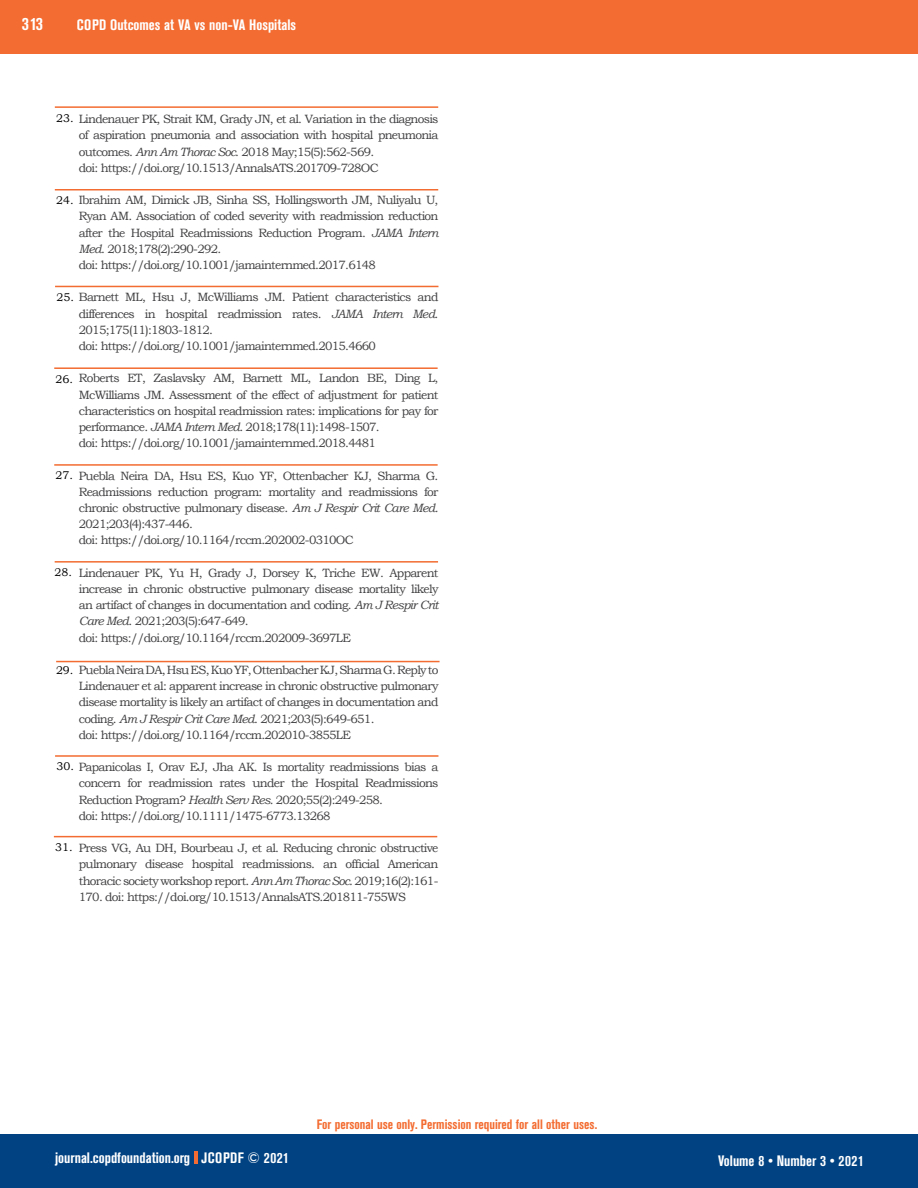
<style>
.page{position:relative;width:918px;height:1188px;background:#fff}
.page>*{position:absolute;margin:0;border:0;box-sizing:border-box;transform-origin:0 0}
.t1{font:700 condensed 18px "Akzidenz Grotesk BE";color:#fff}
.t2{font:700 condensed 15px "Akzidenz Grotesk BE";color:#fff}
.t3{font:700 condensed 13.5px "Akzidenz Grotesk BE";color:#f36c31}
.t4{font:12px/16.2px "Bookman Old Style";letter-spacing:-.06em;color:#414042}
.t5{font:11.25px "Bookman Old Style";color:#000}
.s1{font-style:italic}
.s2{font-size:11.25px;color:#000}
</style>
<div class="page">
<div style="left:0;top:1134px;width:918px;height:54px;background:#004282"></div>
<div style="left:0;top:0;width:918px;height:54px;background:#f36c31"></div>
<svg style="left:194px;top:1152px;width:3px;height:12px"></svg>
<hr style="left:54px;top:367px;width:384px;height:2px;background:#f36c31">
<hr style="left:54px;top:464px;width:384px;height:2px;background:#f36c31">
<hr style="left:55px;top:561px;width:383px;height:2px;background:#f36c31">
<hr style="left:56px;top:661px;width:384px;height:1px;background:#f36c31">
<hr style="left:55px;top:755px;width:383px;height:2px;background:#f36c31">
<hr style="left:54px;top:836px;width:383px;height:1px;background:#f36c31">
<hr style="left:55px;top:286px;width:383px;height:1px;background:#f36c31">
<hr style="left:55px;top:189px;width:383px;height:1px;background:#f36c31">
<hr style="left:55px;top:106px;width:383px;height:2px;background:#f36c31">
<h1 class="t1" style="left:22px;top:13px;width:23px">313</h1>
<p class="t2" style="left:77px;top:16px;width:221px">COPD Outcomes at VA vs non-VA Hospitals</p>
<p class="t5" style="left:56px;top:110px;width:19px">23.</p>
<p class="t4" style="left:79px;top:111px;width:361px">Lindenauer PK, Strait KM, Grady JN, et al. Variation in the diagnosis of aspiration pneumonia and association with hospital pneumonia outcomes. <span class="s1">Ann Am Thorac Soc</span>. 2018 May;15(5):562-569.<br>doi: https://doi.org/10.1513/AnnalsATS.201709-728OC</p>
<p class="t4" style="left:79px;top:192px;width:361px;text-indent:-23px"><span class="s2">24.</span> Ibrahim AM, Dimick JB, Sinha SS, Hollingsworth JM, Nuliyalu U, Ryan AM. Association of coded severity with readmission reduction after the Hospital Readmissions Reduction Program. <span class="s1">JAMA Intern Med</span>. 2018;178(2):290-292.<br>doi: https://doi.org/10.1001/jamainternmed.2017.6148</p>
<p class="t4" style="left:79px;top:289px;width:361px;text-indent:-22px"><span class="s2">25.</span> Barnett ML, Hsu J, McWilliams JM. Patient characteristics and differences in hospital readmission rates. <span class="s1">JAMA Intern Med</span>.<br>2015;175(11):1803-1812.<br>doi: https://doi.org/10.1001/jamainternmed.2015.4660</p>
<p class="t4" style="left:79px;top:370px;width:361px">Roberts ET, Zaslavsky AM, Barnett ML, Landon BE, Ding L, McWilliams JM. Assessment of the effect of adjustment for patient characteristics on hospital readmission rates: implications for pay for performance. <span class="s1">JAMA Intern Med</span>. 2018;178(11):1498-1507.<br>doi: https://doi.org/10.1001/jamainternmed.2018.4481</p>
<p class="t4" style="left:79px;top:468px;width:361px">Puebla Neira DA, Hsu ES, Kuo YF, Ottenbacher KJ, Sharma G.<br>Readmissions reduction program: mortality and readmissions for chronic obstructive pulmonary disease. <span class="s1">Am J Respir Crit Care Med.<br></span>2021;203(4):437-446.<br>doi: https://doi.org/10.1164/rccm.202002-0310OC</p>
<p class="t4" style="left:79px;top:565px;width:361px">Lindenauer PK, Yu H, Grady J, Dorsey K, Triche EW. Apparent increase in chronic obstructive pulmonary disease mortality likely an artifact of changes in documentation and coding. <span class="s1">Am J Respir Crit Care Med</span>. 2021;203(5):647-649.<br>doi: https://doi.org/10.1164/rccm.202009-3697LE</p>
<p class="t4" style="left:79px;top:662px;width:361px;text-indent:-23px"><span class="s2">29.</span> Puebla Neira DA, Hsu ES, Kuo YF, Ottenbacher KJ, Sharma G. Reply to Lindenauer et al: apparent increase in chronic obstructive pulmonary disease mortality is likely an artifact of changes in documentation and coding. <span class="s1">Am J Respir Crit Care Med</span>. 2021;203(5):649-651.<br>doi: https://doi.org/10.1164/rccm.202010-3855LE</p>
<p class="t4" style="left:79px;top:759px;width:361px;text-indent:-22px"><span class="s2">30.</span> Papanicolas I, Orav EJ, Jha AK. Is mortality readmissions bias a concern for readmission rates under the Hospital Readmissions Reduction Program? <span class="s1">Health Serv Res.</span> 2020;55(2):249-258.<br>doi: https://doi.org/10.1111/1475-6773.13268</p>
<p class="t4" style="left:79px;top:840px;width:361px;text-align:justify">Press VG, Au DH, Bourbeau J, et al. Reducing chronic obstructive pulmonary disease hospital readmissions. an official American thoracic society workshop report. <span class="s1">Ann Am Thorac Soc.</span> 2019;16(2):161- 170. doi: https://doi.org/10.1513/AnnalsATS.201811-755WS</p>
<p class="t5" style="left:56px;top:371px;width:19px">26.</p>
<p class="t5" style="left:56px;top:468px;width:19px">27.</p>
<p class="t5" style="left:55px;top:565px;width:19px">28.</p>
<p class="t5" style="left:55px;top:840px;width:19px">31.</p>
<p class="t3" style="left:317px;top:1117px;width:282px">For personal use only. Permission required for all other uses.</p>
<p class="t2" style="left:55px;top:1149px;width:236px">journal.copdfoundation.org JCOPDF © 2021</p>
<p class="t2" style="left:718px;top:1152px;width:147px">Volume 8 • Number 3 • 2021</p>
</div>
